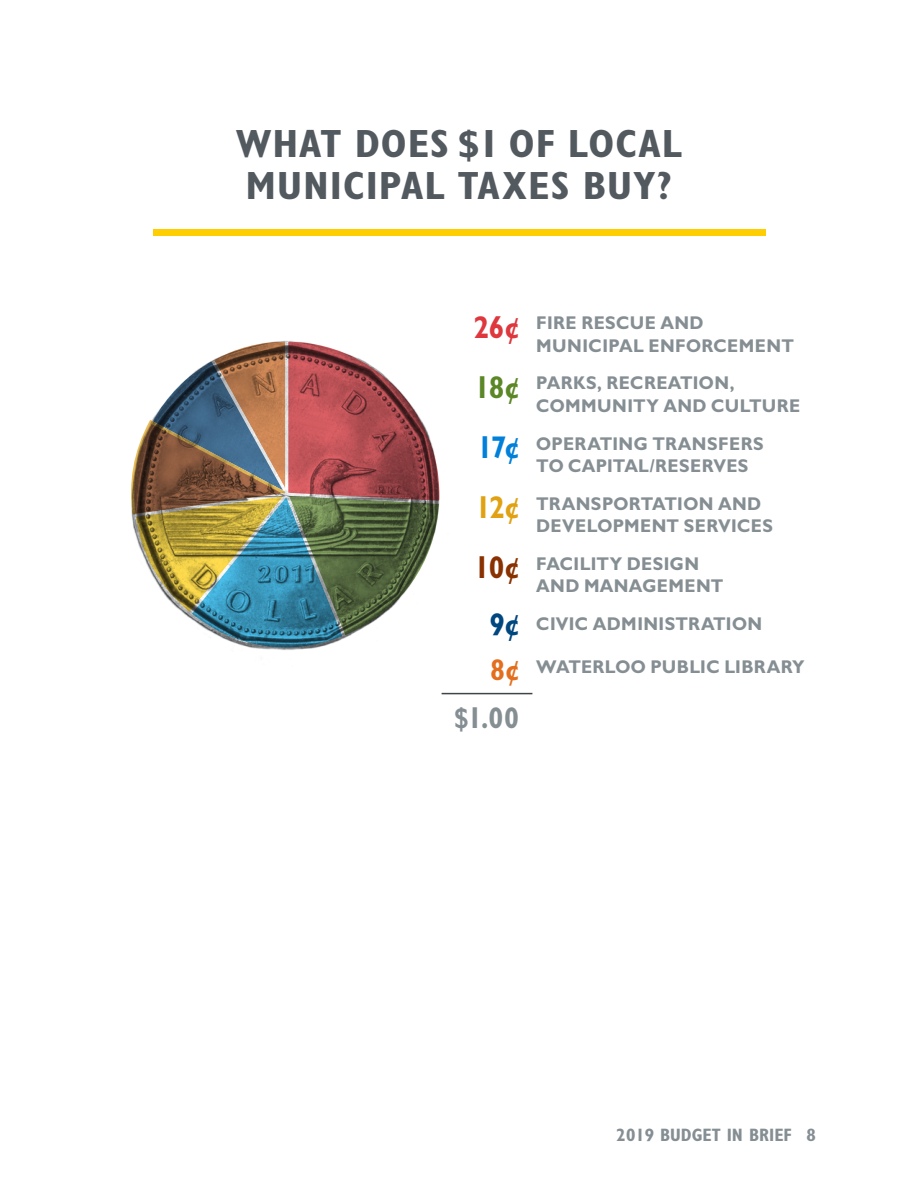
<style>
.page{position:relative;width:918px;height:1188px;background:#fff}
.page>*{position:absolute;margin:0;border:0;box-sizing:border-box;transform-origin:0 0}
.BinB_-_Page_Subhead{font:700 condensed 39.45px/42px "Gill Sans MT Std";letter-spacing:.02em;color:#52595f;scale:1.06 1}
.t1{font:700 30px "Gill Sans MT Std";color:#858e93;scale:.9 1}
.t2{font:700 18.6px/22.5px "Gill Sans MT Std";letter-spacing:.025em;color:#858e93;scale:.95 1}
.t3{font:700 condensed 18px "Gill Sans MT Std";color:#858e93}
.s1{font-size:31.5px;color:#de373d}
.s2{font-size:31.5px;color:#5c8727}
.s3{font-size:31.5px;color:#0080d9}
.s4{font-size:31.5px;color:#e0a213}
.s5{font-size:31.5px;color:#893101}
.s6{font-size:31.5px;color:#00467f}
.s7{font-size:30px;color:#e36f1e}
</style>
<div class="page">
<div style="left:154px;top:230px;width:612px;height:6px;background:#ffce02"></div>
<svg style="left:131px;top:340px;width:309px;height:310px"></svg>
<hr style="left:442px;top:693px;width:90px;height:1px;background:#3e454a">
<p class="BinB_-_Page_Subhead" style="left:236px;top:122px;width:422px">WHAT DOES $1 OF LOCAL<br>MUNICIPAL TAXES BUY?</p>
<p class="t2" style="left:536px;top:311px;width:273px;text-indent:-63px"><span class="s1">26¢</span> FIRE RESCUE AND<br>MUNICIPAL ENFORCEMENT</p>
<p class="t2" style="left:536px;top:372px;width:279px;text-indent:-62px"><span class="s2">18¢</span> PARKS, RECREATION,<br>COMMUNITY AND CULTURE</p>
<p class="t2" style="left:536px;top:432px;width:241px;text-indent:-59px"><span class="s3">17¢</span> OPERATING TRANSFERS<br>TO CAPITAL/RESERVES</p>
<p class="t2" style="left:536px;top:492px;width:251px;text-indent:-61px"><span class="s4">12¢</span> TRANSPORTATION AND<br>DEVELOPMENT SERVICES</p>
<p class="t2" style="left:536px;top:552px;width:199px;text-indent:-62px"><span class="s5">10¢</span> FACILITY DESIGN<br>AND MANAGEMENT</p>
<p class="t2" style="left:490px;top:612px;width:288px"><span class="s6">9¢</span> CIVIC ADMINISTRATION</p>
<p class="t2" style="left:490px;top:655px;width:332px"><span class="s7">8¢</span> WATERLOO PUBLIC LIBRARY</p>
<p class="t1" style="left:454px;top:699px;width:74px">$1.00</p>
<p class="t3" style="left:617px;top:1124px;width:201px">2019 BUDGET IN BRIEF 8</p>
</div>
